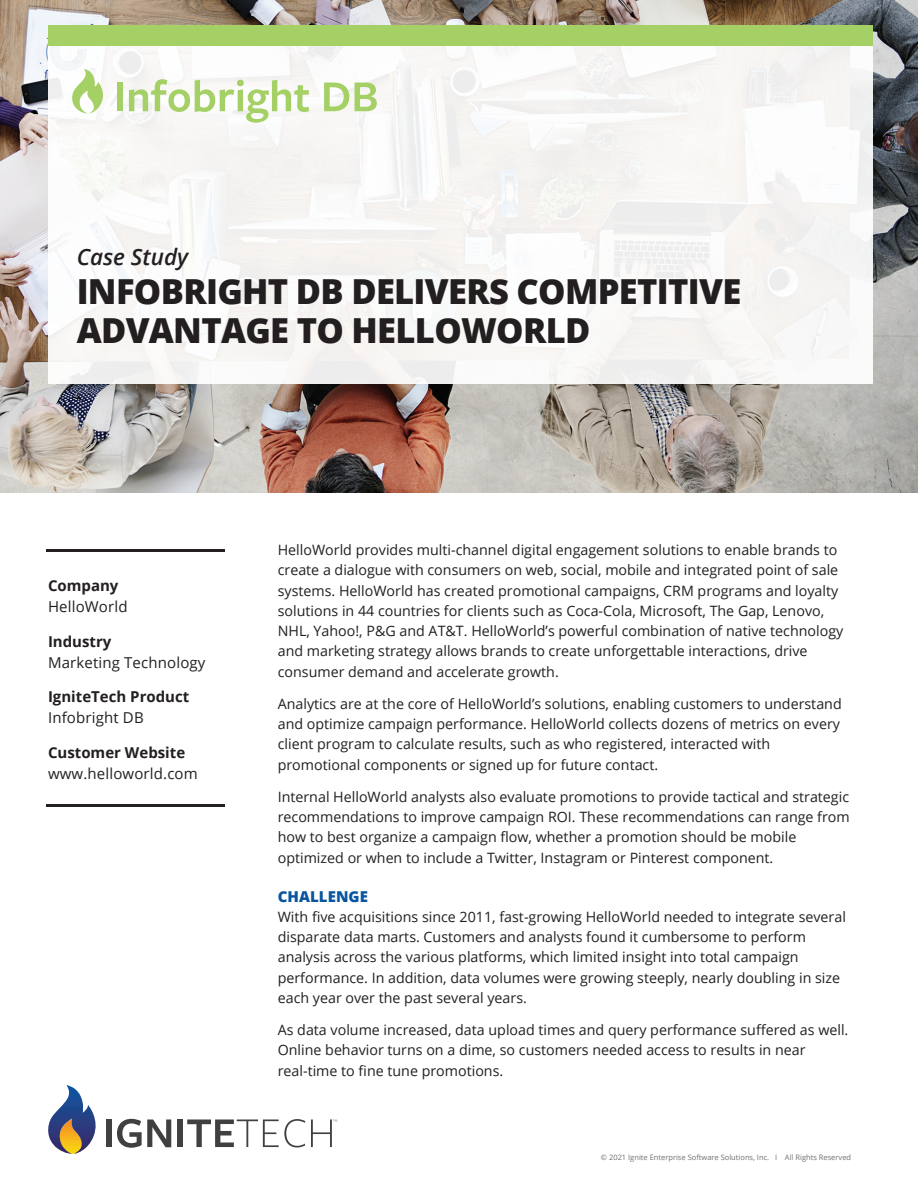
<style>
.page{position:relative;width:918px;height:1188px;background:#fff}
.page>*{position:absolute;margin:0;border:0;box-sizing:border-box;transform-origin:0 0}
.t1{font:800 34.5px/39px "Open Sans";letter-spacing:-.02em;color:#231f20}
.t2{font:italic 600 22.5px "Open Sans";color:#231f20}
.t3{font:15px "Open Sans";letter-spacing:.01em;color:#231f20}
.t4{font:700 15px "Open Sans";color:#231f20}
.t5{font:800 15px "Open Sans";letter-spacing:.005em;color:#08549f}
.t6{font:14.25px/20.2px "Open Sans";color:#231f20}
.t7{font:7.5px "Open Sans";color:#717173}
</style>
<div class="page">
<img style="left:0;top:0;width:918px;height:492px">
<div style="left:48px;top:44px;width:825px;height:339px;background:#f8f7f5"></div>
<div style="left:48px;top:25px;width:825px;height:21px;background:#a4d065"></div>
<div style="left:117px;top:83px;width:6px;height:28px;background:#a4d065"></div>
<svg style="left:129px;top:79px;width:180px;height:44px"></svg>
<svg style="left:324px;top:83px;width:25px;height:28px"></svg>
<svg style="left:355px;top:83px;width:22px;height:28px"></svg>
<svg style="left:72px;top:69px;width:31px;height:45px"></svg>
<hr style="left:46px;top:549px;width:179px;height:3px;background:#231f20">
<hr style="left:46px;top:804px;width:179px;height:3px;background:#231f20">
<svg style="left:48px;top:1085px;width:48px;height:69px"></svg>
<div style="left:107px;top:1119px;width:5px;height:28px;background:#414041"></div>
<svg style="left:117px;top:1119px;width:54px;height:29px"></svg>
<div style="left:178px;top:1119px;width:5px;height:28px;background:#414041"></div>
<svg style="left:187px;top:1119px;width:118px;height:28px"></svg>
<svg style="left:311px;top:1119px;width:26px;height:28px"></svg>
<h2 class="t2" style="left:77px;top:241px;width:113px">Case Study</h2>
<h1 class="t1" style="left:77px;top:270px;width:666px">INFOBRIGHT DB DELIVERS COMPETITIVE<br>ADVANTAGE TO HELLOWORLD</h1>
<p class="t4" style="left:48px;top:575px;width:72px">Company</p>
<p class="t3" style="left:48px;top:596px;width:81px">HelloWorld</p>
<p class="t4" style="left:48px;top:631px;width:65px">Industry</p>
<p class="t3" style="left:48px;top:652px;width:159px">Marketing Technology</p>
<p class="t4" style="left:48px;top:686px;width:143px">IgniteTech Product</p>
<p class="t3" style="left:48px;top:707px;width:97px">Infobright DB</p>
<p class="t4" style="left:48px;top:742px;width:139px">Customer Website</p>
<p class="t3" style="left:48px;top:763px;width:151px">www.helloworld.com</p>
<p class="t6" style="left:278px;top:540px;width:567px">HelloWorld provides multi-channel digital engagement solutions to enable brands to create a dialogue with consumers on web, social, mobile and integrated point of sale systems. HelloWorld has created promotional campaigns, CRM programs and loyalty solutions in 44 countries for clients such as Coca-Cola, Microsoft, The Gap, Lenovo, NHL, Yahoo!, P&amp;G and AT&amp;T. HelloWorld’s powerful combination of native technology and marketing strategy allows brands to create unforgettable interactions, drive consumer demand and accelerate growth.</p>
<p class="t6" style="left:278px;top:693px;width:565px">Analytics are at the core of HelloWorld’s solutions, enabling customers to understand and optimize campaign performance. HelloWorld collects dozens of metrics on every client program to calculate results, such as who registered, interacted with promotional components or signed up for future contact.</p>
<p class="t6" style="left:278px;top:786px;width:574px">Internal HelloWorld analysts also evaluate promotions to provide tactical and strategic recommendations to improve campaign ROI. These recommendations can range from how to best organize a campaign flow, whether a promotion should be mobile optimized or when to include a Twitter, Instagram or Pinterest component.</p>
<p class="t5" style="left:278px;top:885px;width:92px">CHALLENGE</p>
<p class="t6" style="left:278px;top:906px;width:570px">With five acquisitions since 2011, fast-growing HelloWorld needed to integrate several disparate data marts. Customers and analysts found it cumbersome to perform analysis across the various platforms, which limited insight into total campaign performance. In addition, data volumes were growing steeply, nearly doubling in size each year over the past several years.</p>
<p class="t6" style="left:278px;top:1020px;width:572px">As data volume increased, data upload times and query performance suffered as well.<br>Online behavior turns on a dime, so customers needed access to results in near real-time to fine tune promotions.</p>
<p class="t7" style="left:601px;top:1152px;width:252px">© 2021 Ignite Enterprise Software Solutions, Inc. I All Rights Reserved</p>
</div>
